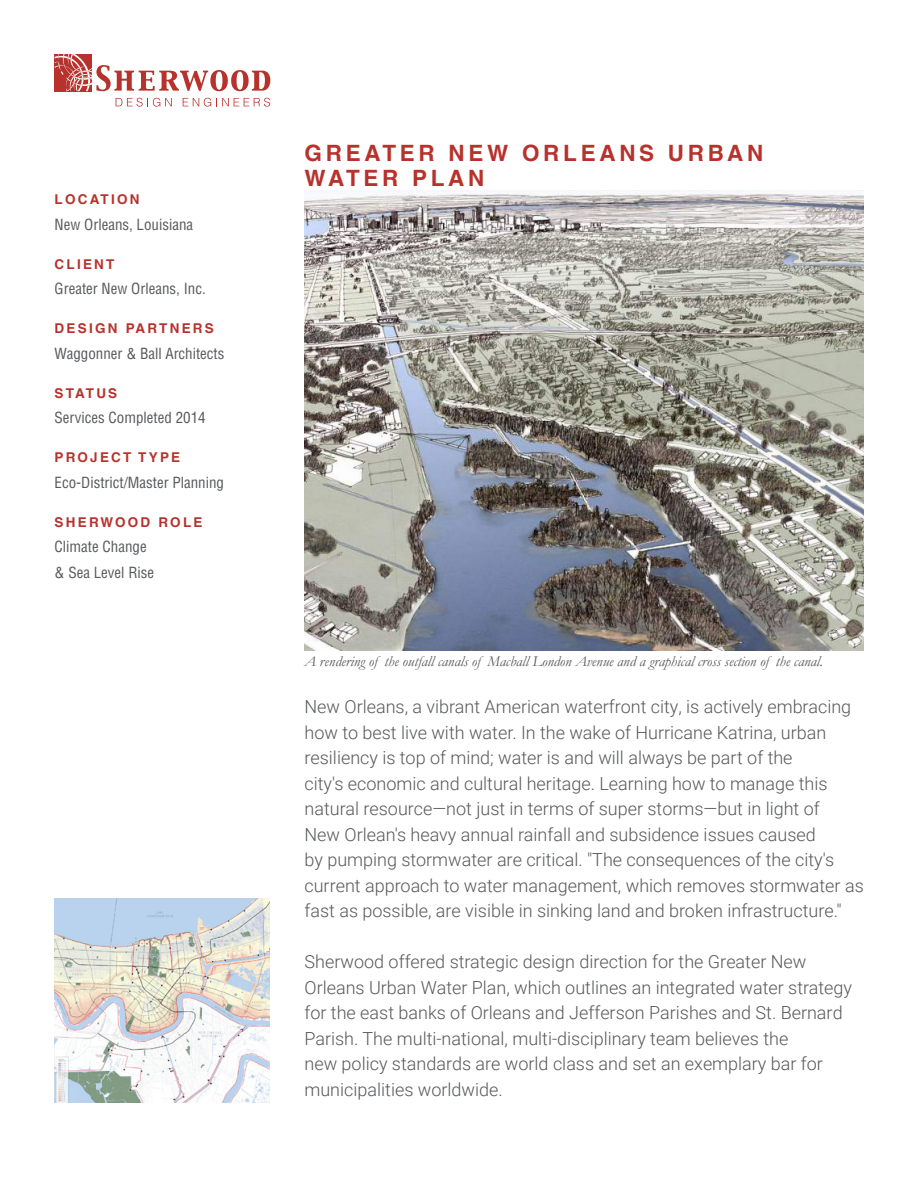
<style>
.page{position:relative;width:918px;height:1188px;background:#fff}
.page>*{position:absolute;margin:0;border:0;box-sizing:border-box;transform-origin:0 0}
.t1{font:700 22.5px/25.5px "Helvetica";letter-spacing:.165em;color:#b7322c}
.Sherwood___Body_Text{font:300 18px/25.5px "Roboto";color:#57585a}
.Sherwood____Sub_Head{font:condensed 15px "Helvetica";color:#57585a}
.Sherwood____Image_Ti{font:italic 15px "Garamond";color:#57585a}
.Sherwood____Headers{font:700 13.5px "Helvetica";letter-spacing:.165em;color:#b7322c}
</style>
<div class="page">
<img style="left:304px;top:191px;width:560px;height:459px">
<img style="left:54px;top:898px;width:216px;height:205px">
<svg style="left:116px;top:98px;width:56px;height:9px"></svg>
<svg style="left:183px;top:98px;width:87px;height:9px"></svg>
<svg style="left:55px;top:54px;width:215px;height:38px"></svg>
<p class="Sherwood____Headers" style="left:55px;top:191px;width:86px">LOCATION</p>
<p class="Sherwood____Sub_Head" style="left:55px;top:215px;width:140px">New Orleans, Louisiana</p>
<p class="Sherwood____Headers" style="left:55px;top:256px;width:61px">CLIENT</p>
<p class="Sherwood____Sub_Head" style="left:55px;top:279px;width:153px">Greater New Orleans, Inc.</p>
<p class="Sherwood____Headers" style="left:55px;top:320px;width:161px">DESIGN PARTNERS</p>
<p class="Sherwood____Sub_Head" style="left:55px;top:344px;width:171px">Waggonner &amp; Ball Architects</p>
<p class="Sherwood____Headers" style="left:55px;top:385px;width:64px">STATUS</p>
<p class="Sherwood____Sub_Head" style="left:55px;top:408px;width:153px">Services Completed 2014</p>
<p class="Sherwood____Headers" style="left:55px;top:449px;width:127px">PROJECT TYPE</p>
<p class="Sherwood____Sub_Head" style="left:55px;top:473px;width:171px">Eco-District/Master Planning</p>
<p class="Sherwood____Headers" style="left:55px;top:514px;width:149px">SHERWOOD ROLE</p>
<p class="Sherwood____Sub_Head" style="left:55px;top:537px;width:94px">Climate Change</p>
<p class="Sherwood____Sub_Head" style="left:55px;top:563px;width:101px">&amp; Sea Level Rise</p>
<p class="t1" style="left:304px;top:140px;width:460px">GREATER NEW ORLEANS URBAN<br>WATER PLAN</p>
<p class="Sherwood____Image_Ti" style="left:304px;top:651px;width:520px">A rendering of the outfall canals of Macball London Avenue and a graphical cross section of the canal.</p>
<p class="Sherwood___Body_Text" style="left:304px;top:693px;width:561px">New Orleans, a vibrant American waterfront city, is actively embracing how to best live with water. In the wake of Hurricane Katrina, urban resiliency is top of mind; water is and will always be part of the<br>city's economic and cultural heritage. Learning how to manage this natural resource—not just in terms of super storms—but in light of<br>New Orlean's heavy annual rainfall and subsidence issues caused<br>by pumping stormwater are critical. "The consequences of the city's current approach to water management, which removes stormwater as fast as possible, are visible in sinking land and broken infrastructure."</p>
<p class="Sherwood___Body_Text" style="left:304px;top:948px;width:549px">Sherwood offered strategic design direction for the Greater New Orleans Urban Water Plan, which outlines an integrated water strategy for the east banks of Orleans and Jefferson Parishes and St. Bernard Parish. The multi-national, multi-disciplinary team believes the<br>new policy standards are world class and set an exemplary bar for municipalities worldwide.</p>
</div>
